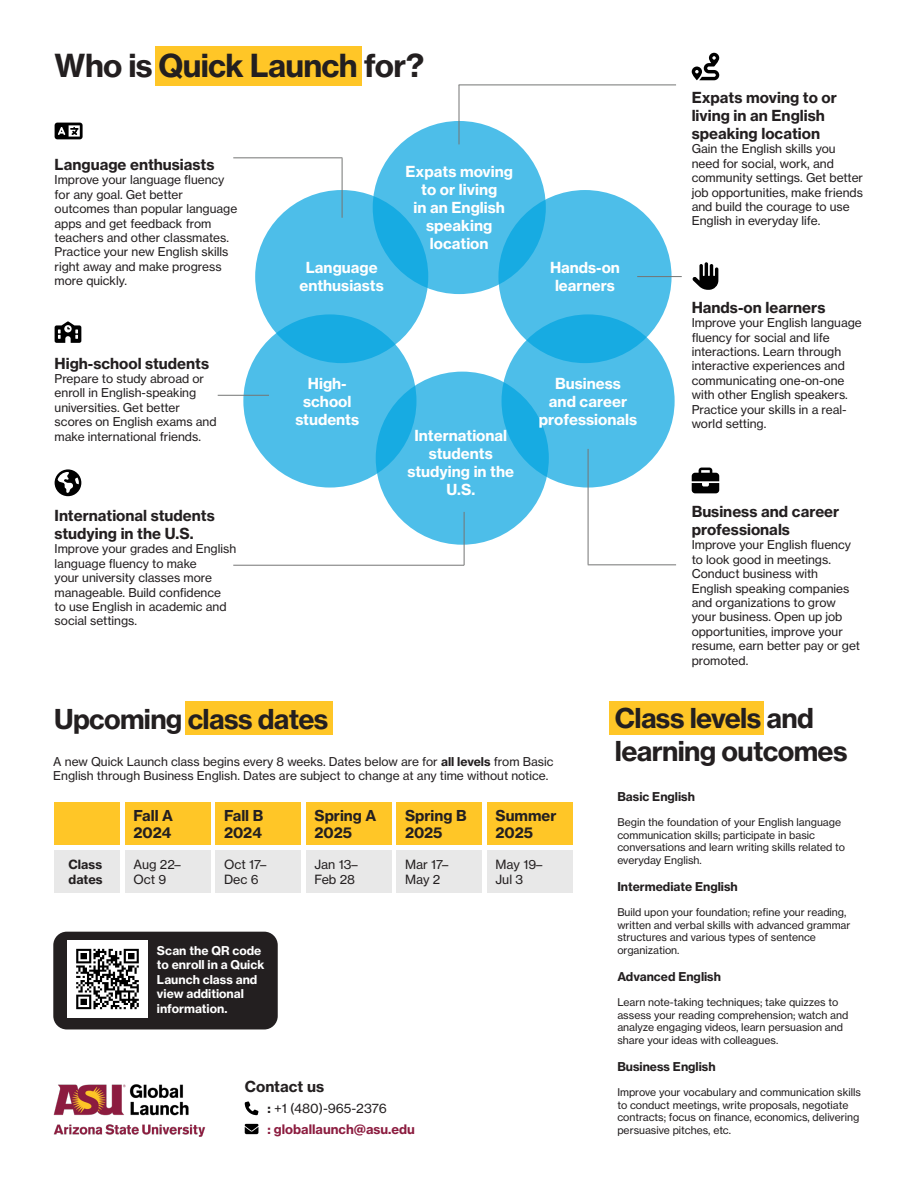
<style>
.page{position:relative;width:918px;height:1188px;background:#fff}
.page>*{position:absolute;margin:0;border:0;box-sizing:border-box;transform-origin:0 0}
.t1{font:31.2px "N Haas Grotesk TX Pro 75 Bd";letter-spacing:-.025em;color:#231f20}
.t2{font:27px/32.4px "N Haas Grotesk TX Pro 75 Bd";letter-spacing:-.025em;color:#231f20}
.t3{font:15px/18px "N Haas Grotesk TX Pro 75 Bd";color:#231f20}
.t4{font:15px/18px "N Haas Grotesk TX Pro 75 Bd";color:#fff;text-align:center}
.t5{font:14.85px/17.9px "N Haas Grotesk TX Pro 75 Bd";color:#231f20}
.t6{font:12.9px "N Haas Grotesk TX Pro 75 Bd";color:#8c1d40}
.t7{font:12.9px "N Haas Grotesk TX Pro 55 Rg";color:#231f20}
.t8{font:12.6px "N Haas Grotesk TX Pro 55 Rg";color:#231f20}
.t9{font:12.6px/15px "N Haas Grotesk TX Pro 75 Bd";color:#231f20}
.t10{font:12px/14.4px "N Haas Grotesk TX Pro 55 Rg";color:#231f20}
.t11{font:12px/14.4px "N Haas Grotesk TX Pro 75 Bd";color:#fff}
.t12{font:12px "N Haas Grotesk TX Pro 75 Bd";color:#231f20}
.t13{font:10.5px/12.6px "N Haas Grotesk TX Pro 55 Rg";color:#231f20}
.s1{font-family:"N Haas Grotesk TX Pro 75 Bd"}
</style>
<div class="page">
<div style="left:185px;top:702px;width:147px;height:33px;background:#ffc627"></div>
<div style="left:155px;top:46px;width:207px;height:40px;background:#ffc627"></div>
<div style="left:53px;top:932px;width:225px;height:97px;background:#231f20;border-radius:14px"></div>
<div style="left:609px;top:702px;width:155px;height:33px;background:#ffc627"></div>
<div style="left:54px;top:802px;width:66px;height:43px;background:#ffc627"></div>
<div style="left:54px;top:850px;width:66px;height:43px;background:#e8e8e8"></div>
<div style="left:216px;top:850px;width:85px;height:43px;background:#e8e8e8"></div>
<div style="left:306px;top:850px;width:85px;height:43px;background:#e8e8e8"></div>
<div style="left:397px;top:850px;width:85px;height:43px;background:#e8e8e8"></div>
<div style="left:487px;top:850px;width:85px;height:43px;background:#e8e8e8"></div>
<div style="left:216px;top:802px;width:85px;height:43px;background:#ffc627"></div>
<div style="left:306px;top:802px;width:85px;height:43px;background:#ffc627"></div>
<div style="left:397px;top:802px;width:85px;height:43px;background:#ffc627"></div>
<div style="left:487px;top:802px;width:85px;height:43px;background:#ffc627"></div>
<svg style="left:245px;top:1101px;width:13px;height:14px"></svg>
<svg style="left:245px;top:1124px;width:13px;height:10px"></svg>
<img style="left:53px;top:1084px;width:153px;height:53px">
<img style="left:67px;top:941px;width:80px;height:77px">
<svg style="left:692px;top:53px;width:27px;height:27px"></svg>
<svg style="left:55px;top:469px;width:26px;height:27px"></svg>
<svg style="left:692px;top:468px;width:27px;height:25px"></svg>
<svg style="left:692px;top:262px;width:26px;height:28px"></svg>
<svg style="left:55px;top:123px;width:28px;height:16px"></svg>
<svg style="left:55px;top:321px;width:26px;height:22px"></svg>
<div style="left:373px;top:121px;width:173px;height:173px;background:#4dbee9;border-radius:50%"></div>
<svg style="left:498px;top:190px;width:174px;height:173px;background:#48bce8"></svg>
<svg style="left:502px;top:314px;width:173px;height:174px;background:#43bae7"></svg>
<svg style="left:376px;top:372px;width:173px;height:173px;background:#47bbe8"></svg>
<svg style="left:243px;top:314px;width:173px;height:174px;background:#49bce8"></svg>
<svg style="left:255px;top:190px;width:173px;height:173px;background:#3eb8e7"></svg>
<hr style="left:459px;top:85px;width:1px;height:59px;background:#747574">
<hr style="left:342px;top:158px;width:1px;height:60px;background:#747574">
<hr style="left:459px;top:85px;width:217px;height:1px;background:#747574">
<hr style="left:233px;top:157px;width:109px;height:1px;background:#747574">
<hr style="left:588px;top:564px;width:88px;height:1px;background:#747574">
<hr style="left:588px;top:449px;width:1px;height:115px;background:#747574">
<hr style="left:637px;top:276px;width:45px;height:1px;background:#747574">
<hr style="left:233px;top:565px;width:231px;height:1px;background:#747574">
<hr style="left:464px;top:512px;width:1px;height:53px;background:#747574">
<hr style="left:218px;top:395px;width:51px;height:1px;background:#747574">
<div style="left:125px;top:850px;width:85px;height:43px;background:#e8e8e8"></div>
<div style="left:125px;top:802px;width:85px;height:43px;background:#ffc627"></div>
<p class="t1" style="left:55px;top:46px;width:371px">Who is Quick Launch for?</p>
<p class="t3" style="left:55px;top:155px;width:161px">Language enthusiasts</p>
<p class="t10" style="left:55px;top:173px;width:184px">Improve your language fluency for any goal. Get better outcomes than popular language apps and get feedback from teachers and other classmates.<br>Practice your new English skills right away and make progress more quickly.</p>
<p class="t3" style="left:55px;top:354px;width:156px">High-school students</p>
<p class="t10" style="left:55px;top:371px;width:164px">Prepare to study abroad or enroll in English-speaking universities. Get better scores on English exams and make international friends.</p>
<p class="t3" style="left:55px;top:507px;width:162px">International students studying in the U.S.</p>
<p class="t10" style="left:55px;top:542px;width:183px">Improve your grades and English language fluency to make<br>your university classes more manageable. Build confidence<br>to use English in academic and social settings.</p>
<p class="t4" style="left:300px;top:259px;width:86px">Language enthusiasts</p>
<p class="t4" style="left:405px;top:163px;width:109px">Expats moving to or living<br>in an English speaking location</p>
<p class="t4" style="left:550px;top:259px;width:71px">Hands-on learners</p>
<p class="t4" style="left:295px;top:374px;width:65px">High&shy;school students</p>
<p class="t4" style="left:408px;top:426px;width:108px">International students studying in the<br>U.S.</p>
<p class="t4" style="left:539px;top:374px;width:100px">Business<br>and career professionals</p>
<p class="t3" style="left:692px;top:88px;width:147px">Expats moving to or living in an English speaking location</p>
<p class="t10" style="left:692px;top:142px;width:173px">Gain the English skills you need for social, work, and community settings. Get better job opportunities, make friends and build the courage to use<br>English in everyday life.</p>
<p class="t3" style="left:692px;top:298px;width:135px">Hands-on learners</p>
<p class="t10" style="left:692px;top:316px;width:172px">Improve your English language fluency for social and life interactions. Learn through interactive experiences and communicating one-on-one with other English speakers.<br>Practice your skills in a real&shy;world setting.</p>
<p class="t3" style="left:692px;top:502px;width:149px">Business and career professionals</p>
<p class="t10" style="left:692px;top:538px;width:170px">Improve your English fluency to look good in meetings.<br>Conduct business with<br>English speaking companies and organizations to grow your business. Open up job opportunities, improve your resume, earn better pay or get promoted.</p>
<p class="t2" style="left:54px;top:703px;width:276px">Upcoming class dates</p>
<p class="t10" style="left:53px;top:754px;width:502px">A new Quick Launch class begins every 8 weeks. Dates below are for <span class="s1">all levels</span> from Basic<br>English through Business English. Dates are subject to change at any time without notice.</p>
<p class="t9" style="left:69px;top:856px;width:36px">Class dates</p>
<p class="t5" style="left:133px;top:806px;width:41px">Fall A</p>
<p class="t5" style="left:133px;top:824px;width:39px">2024</p>
<p class="t8" style="left:133px;top:856px;width:49px">Aug 22–</p>
<p class="t8" style="left:133px;top:871px;width:34px">Oct 9</p>
<p class="t5" style="left:224px;top:806px;width:41px">Fall B<br>2024</p>
<p class="t5" style="left:315px;top:806px;width:63px">Spring A<br>2025</p>
<p class="t5" style="left:405px;top:806px;width:63px">Spring B<br>2025</p>
<p class="t8" style="left:224px;top:856px;width:44px">Oct 17–</p>
<p class="t8" style="left:224px;top:871px;width:36px">Dec 6</p>
<p class="t8" style="left:315px;top:856px;width:45px">Jan 13–</p>
<p class="t8" style="left:315px;top:871px;width:42px">Feb 28</p>
<p class="t8" style="left:405px;top:856px;width:45px">Mar 17–</p>
<p class="t8" style="left:405px;top:871px;width:37px">May 2</p>
<p class="t11" style="left:157px;top:943px;width:109px">Scan the QR code to enroll in a Quick<br>Launch class and view additional information.</p>
<p class="t3" style="left:245px;top:1077px;width:81px">Contact us</p>
<p class="t7" style="left:267px;top:1101px;width:121px"><span class="s1">:</span> +1 (480)-965-2376</p>
<p class="t6" style="left:267px;top:1121px;width:149px">: globallaunch@asu.edu</p>
<p class="t5" style="left:496px;top:806px;width:62px">Summer</p>
<p class="t5" style="left:496px;top:824px;width:39px">2025</p>
<p class="t8" style="left:496px;top:856px;width:48px">May 19–</p>
<p class="t8" style="left:496px;top:871px;width:29px">Jul 3</p>
<p class="t2" style="left:615px;top:702px;width:234px">Class levels and learning outcomes</p>
<p class="t12" style="left:617px;top:789px;width:79px">Basic English</p>
<p class="t13" style="left:617px;top:816px;width:229px">Begin the foundation of your English language communication skills; participate in basic conversations and learn writing skills related to everyday English.</p>
<p class="t12" style="left:617px;top:879px;width:122px">Intermediate English</p>
<p class="t13" style="left:617px;top:906px;width:235px">Build upon your foundation; refine your reading, written and verbal skills with advanced grammar structures and various types of sentence organization.</p>
<p class="t12" style="left:617px;top:969px;width:105px">Advanced English</p>
<p class="t13" style="left:617px;top:996px;width:233px">Learn note-taking techniques; take quizzes to assess your reading comprehension; watch and analyze engaging videos, learn persuasion and share your ideas with colleagues.</p>
<p class="t12" style="left:617px;top:1059px;width:100px">Business English</p>
<p class="t13" style="left:617px;top:1086px;width:245px">Improve your vocabulary and communication skills to conduct meetings, write proposals, negotiate contracts; focus on finance, economics, delivering persuasive pitches, etc.</p>
</div>
